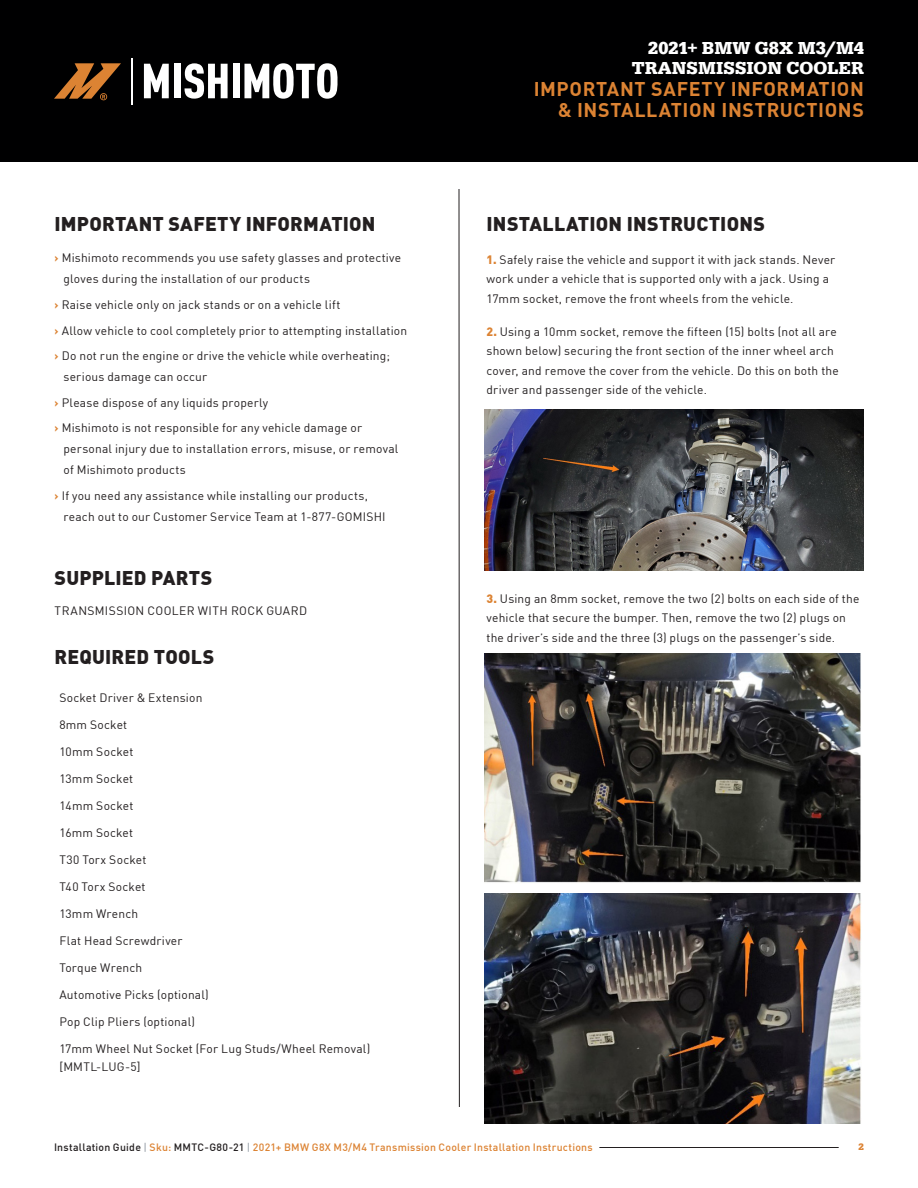
<style>
.page{position:relative;width:918px;height:1188px;background:#fff}
.page>*{position:absolute;margin:0;border:0;box-sizing:border-box;transform-origin:0 0}
.t1{font:900 19.5px "DINOT";letter-spacing:.01em;color:#231f20}
.t2{font:700 19.5px/21.5px "DINOT";letter-spacing:.03em;color:#dc8333;text-align:right}
.t3{font:700 18px/19.8px "Egyptienne URW";color:#fff;text-align:right}
.t4{font:12px/19.5px "DINOT";letter-spacing:.015em;color:#231f20}
.t5{font:12px "DINOT";letter-spacing:.035em;color:#231f20}
.t6{font:500 10.5px "DINOT";letter-spacing:.025em;color:#dc8333}
.t7{font:700 9.75px "Egyptienne URW";color:#dc8333}
.s1{font-weight:700;color:#dc8333}
.s2{font-weight:900;color:#dc8333}
.s3{color:#231f20}
.s4{color:#a5acb4}
</style>
<div class="page">
<div style="left:0;top:0;width:918px;height:162px;background:#000001"></div>
<hr style="left:599px;top:1147px;width:240px;height:1px;background:#231f20">
<hr style="left:459px;top:189px;width:1px;height:918px;background:#231f20">
<svg style="left:144px;top:64px;width:25px;height:34px"></svg>
<div style="left:174px;top:64px;width:7px;height:34px;background:#fff"></div>
<svg style="left:185px;top:63px;width:43px;height:36px"></svg>
<div style="left:233px;top:64px;width:6px;height:34px;background:#fff"></div>
<svg style="left:244px;top:63px;width:94px;height:36px"></svg>
<hr style="left:131px;top:58px;width:2px;height:46px;background:#fff">
<svg style="left:54px;top:63px;width:67px;height:37px"></svg>
<img style="left:484px;top:409px;width:380px;height:161px">
<img style="left:484px;top:653px;width:377px;height:230px">
<img style="left:484px;top:893px;width:377px;height:231px">
<h1 class="t1" style="left:55px;top:208px;width:322px">IMPORTANT SAFETY INFORMATION</h1>
<p class="t4" style="left:64px;top:247px;width:339px;line-height:21px;text-indent:-9px"><span class="s1">›</span> Mishimoto recommends you use safety glasses and protective gloves during the installation of our products</p>
<p class="t4" style="left:55px;top:291px;width:354px;line-height:25.7px"><span class="s1">›</span> Raise vehicle only on jack stands or on a vehicle lift<br><span class="s1">›</span> Allow vehicle to cool completely prior to attempting installation <span class="s1">›</span> Do not run the engine or drive the vehicle while overheating;</p>
<p class="t4" style="left:55px;top:363px;width:309px;line-height:25.7px;text-indent:9px">serious damage can occur<br><span class="s1">›</span> Please dispose of any liquids properly<br><span class="s1">›</span> Mishimoto is not responsible for any vehicle damage or</p>
<p class="t4" style="left:64px;top:438px;width:337px;line-height:21px">personal injury due to installation errors, misuse, or removal of Mishimoto products</p>
<p class="t4" style="left:64px;top:484px;width:324px;line-height:21px;text-indent:-9px"><span class="s1">›</span> If you need any assistance while installing our products, reach out to our Customer Service Team at 1-877-GOMISHI</p>
<h1 class="t1" style="left:55px;top:562px;width:159px">SUPPLIED PARTS</h1>
<p class="t5" style="left:55px;top:601px;width:254px">TRANSMISSION COOLER WITH ROCK GUARD</p>
<h1 class="t1" style="left:55px;top:641px;width:161px">REQUIRED TOOLS</h1>
<p class="t4" style="left:59px;top:687px;width:145px">Socket Driver &amp; Extension</p>
<p class="t4" style="left:59px;top:714px;width:69px">8mm Socket</p>
<p class="t4" style="left:59px;top:741px;width:75px">10mm Socket</p>
<p class="t4" style="left:59px;top:768px;width:75px">13mm Socket</p>
<p class="t4" style="left:59px;top:795px;width:75px">14mm Socket</p>
<p class="t4" style="left:59px;top:822px;width:75px">16mm Socket</p>
<p class="t4" style="left:59px;top:849px;width:88px">T30 Torx Socket</p>
<p class="t4" style="left:59px;top:876px;width:88px">T40 Torx Socket</p>
<p class="t4" style="left:59px;top:903px;width:80px">13mm Wrench</p>
<p class="t4" style="left:59px;top:930px;width:125px">Flat Head Screwdriver</p>
<p class="t4" style="left:59px;top:957px;width:84px">Torque Wrench</p>
<p class="t4" style="left:59px;top:984px;width:151px">Automotive Picks (optional)</p>
<p class="t4" style="left:59px;top:1011px;width:137px">Pop Clip Pliers (optional)</p>
<p class="t4" style="left:59px;top:1039px;width:312px;line-height:18px">17mm Wheel Nut Socket (For Lug Studs/Wheel Removal) [MMTL-LUG-5]</p>
<h2 class="t3" style="left:632px;top:39px;width:234px">2021+ BMW G8X M3/M4<br>TRANSMISSION COOLER</h2>
<h1 class="t2" style="left:534px;top:76px;width:332px">IMPORTANT SAFETY INFORMATION &amp; INSTALLATION INSTRUCTIONS</h1>
<h1 class="t1" style="left:487px;top:208px;width:280px">INSTALLATION INSTRUCTIONS</h1>
<p class="t4" style="left:487px;top:249px;width:350px"><span class="s2">1.</span> Safely raise the vehicle and support it with jack stands. Never work under a vehicle that is supported only with a jack. Using a<br>17mm socket, remove the front wheels from the vehicle.</p>
<p class="t4" style="left:487px;top:321px;width:354px"><span class="s2">2.</span> Using a 10mm socket, remove the fifteen (15) bolts (not all are shown below) securing the front section of the inner wheel arch cover, and remove the cover from the vehicle. Do this on both the driver and passenger side of the vehicle.</p>
<p class="t4" style="left:487px;top:588px;width:374px"><span class="s2">3.</span> Using an 8mm socket, remove the two (2) bolts on each side of the vehicle that secure the bumper. Then, remove the two (2) plugs on the driver’s side and the three (3) plugs on the passenger’s side.</p>
<p class="t6" style="left:54px;top:1139px;width:540px"><span class="s3">Installation Guide</span> <span class="s4">|</span> Sku: <span class="s3">MMTC-G80-21</span> <span class="s4">|</span> 2021+ BMW G8X M3/M4 Transmission Cooler Installation Instructions</p>
<p class="t7" style="left:859px;top:1141px;width:7px">2</p>
</div>
